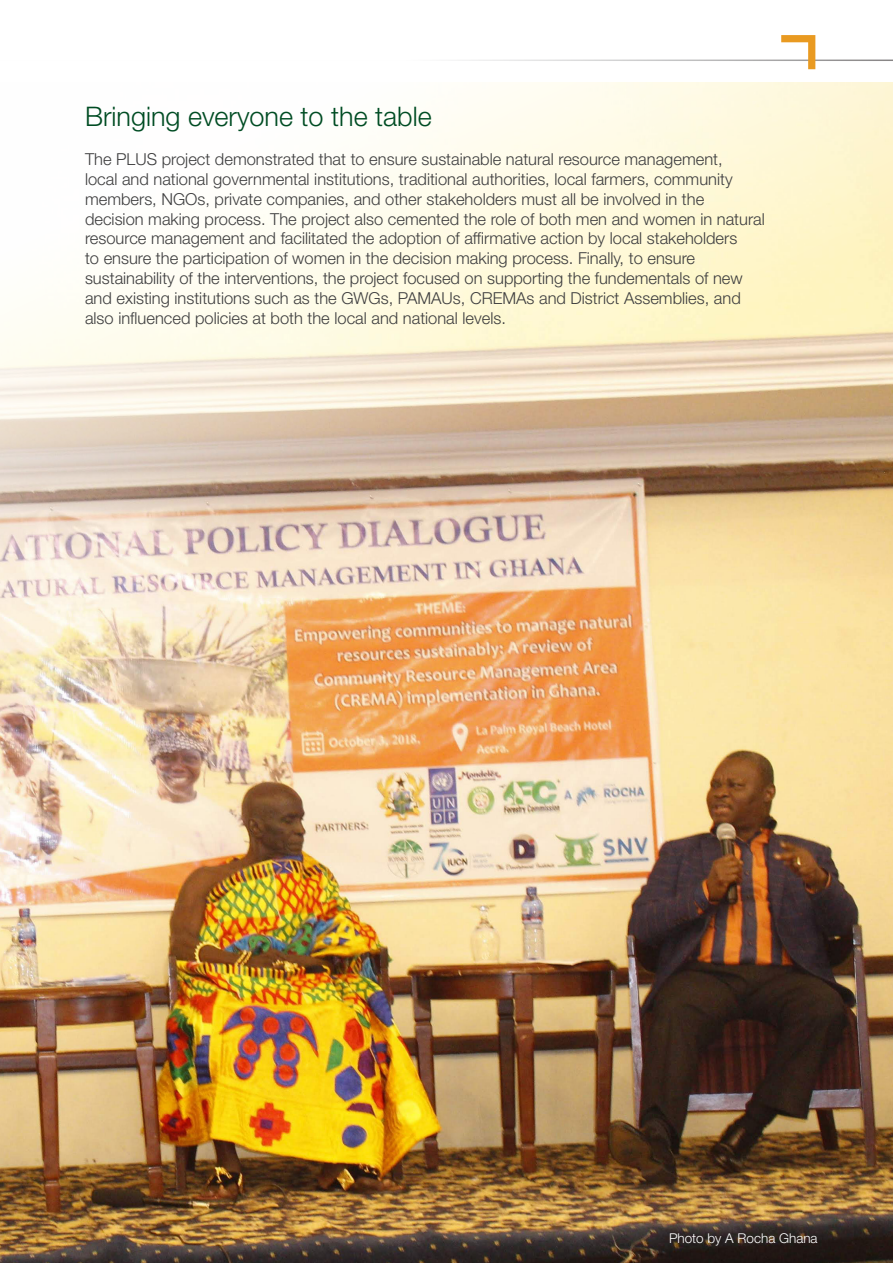
<style>
.page{position:relative;width:893px;height:1263px;background:#fff}
.page>*{position:absolute;margin:0;border:0;box-sizing:border-box;transform-origin:0 0}
.Paragraph_style{font:300 27px "Helvetica Neue LT Std";color:#004c23}
.Paragraph_style-2{font:300 16.5px/19.8px "Helvetica Neue LT Std";color:#3e3e3f}
.t1{font:300 13.5px "Helvetica Neue LT Std";color:#fff}
</style>
<div class="page">
<img style="left:0;top:60px;width:893px;height:1203px">
<svg style="left:781px;top:35px;width:34px;height:34px"></svg>
<p class="Paragraph_style" style="left:85px;top:99px;width:348px">Bringing everyone to the table</p>
<p class="Paragraph_style-2" style="left:85px;top:149px;width:681px">The PLUS project demonstrated that to ensure sustainable natural resource management,<br>local and national governmental institutions, traditional authorities, local farmers, community members, NGOs, private companies, and other stakeholders must all be involved in the decision making process. The project also cemented the role of both men and women in natural resource management and facilitated the adoption of affirmative action by local stakeholders<br>to ensure the participation of women in the decision making process. Finally, to ensure sustainability of the interventions, the project focused on supporting the fundementals of new and existing institutions such as the GWGs, PAMAUs, CREMAs and District Assemblies, and also influenced policies at both the local and national levels.</p>
<p class="t1" style="left:669px;top:1230px;width:150px">Photo by A Rocha Ghana</p>
</div>
